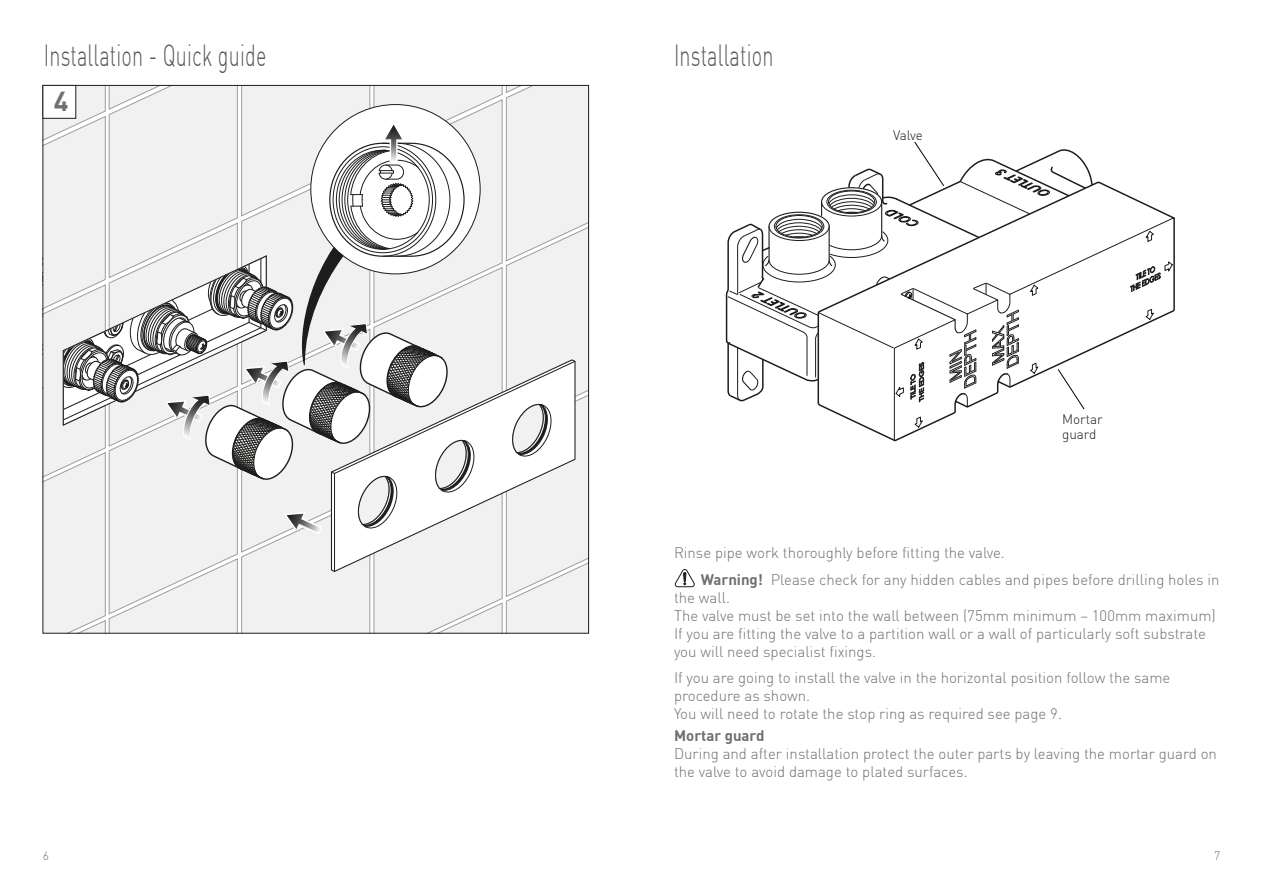
<style>
.page{position:relative;width:1263px;height:893px;background:#fff}
.page>*{position:absolute;margin:0;border:0;box-sizing:border-box;transform-origin:0 0}
.t1{font:300 30px "DIN";letter-spacing:.01em;color:#575756;scale:.66 1}
.t2{font:700 27px "DIN";color:#70706f}
.main_body{font:300 15px/18px "DIN";color:#70706f}
.t3{font:300 13.5px/15px "DIN";color:#1d1d1b}
.t4{font:300 12px "DIN";color:#70706f}
.s1{font-weight:700}
</style>
<div class="page">
<svg style="left:674px;top:569px;width:21px;height:18px"></svg>
<svg style="left:725px;top:141px;width:449px;height:300px"></svg>
<svg style="left:43px;top:85px;width:546px;height:548px"></svg>
<p class="t1" style="left:44px;top:37px;width:339px">Installation - Quick guide</p>
<p class="t1" style="left:674px;top:37px;width:152px">Installation</p>
<p class="t2" style="left:54px;top:84px;width:16px">4</p>
<p class="t3" style="left:893px;top:128px;width:31px">Valve</p>
<p class="t3" style="left:1062px;top:412px;width:42px">Mortar guard</p>
<p class="main_body" style="left:674px;top:544px;width:332px">Rinse pipe work thoroughly before fitting the valve.</p>
<p class="main_body" style="left:674px;top:570px;width:547px;text-indent:27px"><span class="s1">Warning!</span> Please check for any hidden cables and pipes before drilling holes in the wall.<br>The valve must be set into the wall between (75mm minimum – 100mm maximum)<br>If you are fitting the valve to a partition wall or a wall of particularly soft substrate you will need specialist fixings.</p>
<p class="main_body" style="left:674px;top:669px;width:498px">If you are going to install the valve in the horizontal position follow the same procedure as shown.<br>You will need to rotate the stop ring as required see page 9.</p>
<p class="main_body" style="left:674px;top:727px;width:544px"><span class="s1">Mortar guard<br></span>During and after installation protect the outer parts by leaving the mortar guard on the valve to avoid damage to plated surfaces.</p>
<p class="t4" style="left:43px;top:848px;width:8px">6</p>
<p class="t4" style="left:1214px;top:848px;width:8px">7</p>
</div>
